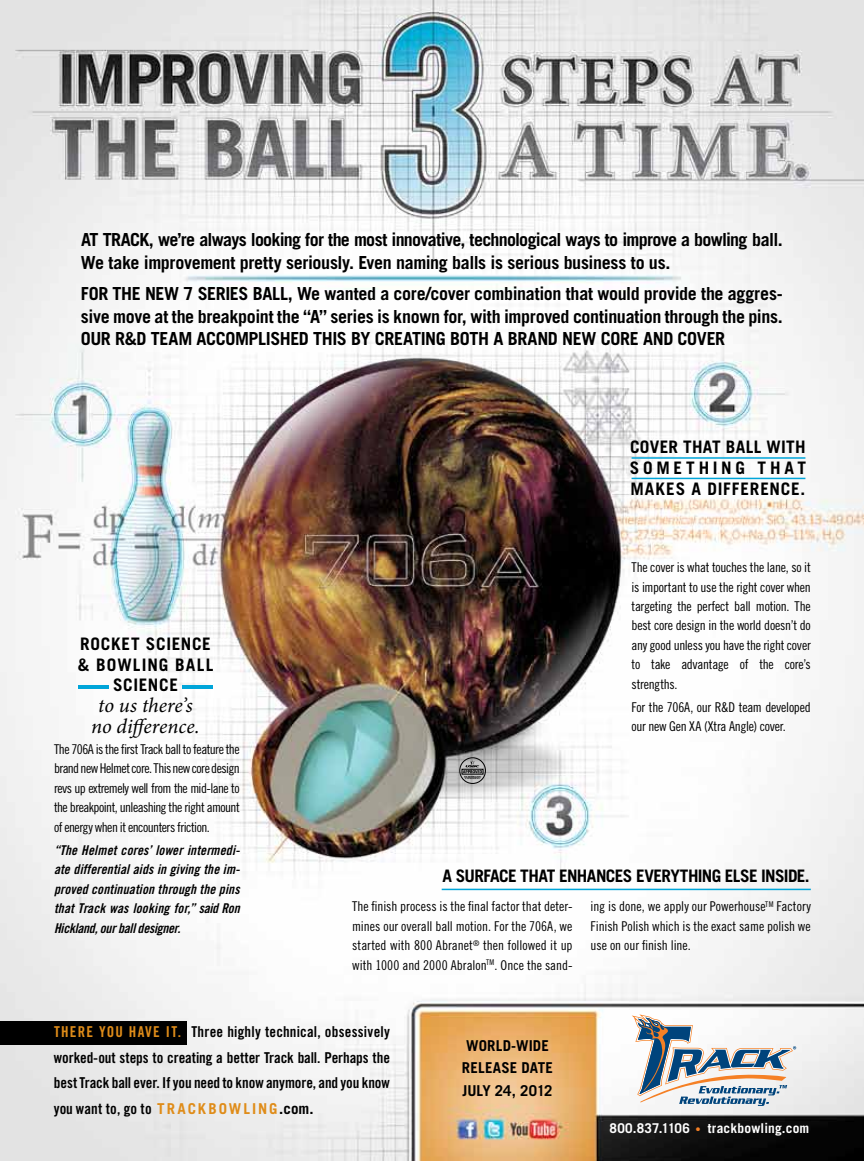
<style>
.page{position:relative;width:864px;height:1161px;background:#fff}
.page>*{position:absolute;margin:0;border:0;box-sizing:border-box;transform-origin:0 0}
.t1{font:italic 20.7px/20.7px "Minion Pro";letter-spacing:-.005em;color:#000;text-align:center}
.t2{font:700 18px/22.5px "Trade Gothic LT Std";letter-spacing:-.025em;color:#000}
.t3{font:700 17.25px/20.7px "Trade Gothic LT Std";letter-spacing:.035em;color:#000}
.t4{font:15px/25.5px "Trade Gothic LT Std Bd Cn 20";letter-spacing:-.01em;color:#000;text-align:justify}
.t5{font:700 15px/22.5px "Trade Gothic LT Std";letter-spacing:.005em;color:#000}
.t6{font:13.5px/19.5px "Trade Gothic LT Std Cn 18";letter-spacing:-.015em;color:#000;text-align:justify}
.t7{font:13.5px/19.5px "Trade Gothic LT Std Bd Cn 20 Obl";letter-spacing:-.015em;color:#000;text-align:justify}
.t8{font:700 13.5px "Trade Gothic LT Std";letter-spacing:.015em;color:#fff}
.s1{color:#df8c19}
.s2{font-family:"Trade Gothic LT Std";font-weight:700;color:#df8c19}
.s3{font-size:10.5px;color:#f58025}
</style>
<div class="page">
<img style="left:0;top:0;width:864px;height:1161px">
<div style="left:0;top:1021px;width:186px;height:23px;background:#000"></div>
<svg style="left:632px;top:1014px;width:164px;height:92px"></svg>
<hr style="left:78px;top:685px;width:31px;height:4px;background:#00a5d9">
<hr style="left:182px;top:685px;width:30px;height:4px;background:#00a5d9">
<hr style="left:632px;top:457px;width:173px;height:2px;background:#00a5d9">
<hr style="left:632px;top:478px;width:173px;height:1px;background:#00a5d9">
<hr style="left:442px;top:889px;width:369px;height:1px;background:#00a5d9">
<div style="left:459px;top:757px;width:27px;height:27px;border:1px solid #000;border-radius:50%"></div>
<div style="left:462px;top:769px;width:21px;height:6px;border:1px solid #000"></div>
<svg style="left:463px;top:760px;width:19px;height:19px"></svg>
<h2 class="t2" style="left:81px;top:229px;width:703px">At Track, we’re always looking for the most innovative, technological ways to improve a bowling ball.<br>We take improvement pretty seriously. Even naming balls is serious business to us.</h2>
<h2 class="t2" style="left:81px;top:282px;width:703px;text-align:justify">FOR THE NEW 7 SERIES BALL, We wanted a core/cover combination that would provide the aggres&shy;sive move at the breakpoint the “A” series is known for, with improved continuation through the pins.<br>Our R&amp;D team accomplished</h2>
<h2 class="t2" style="left:313px;top:327px;width:226px">this by creating both a brand</h2>
<h2 class="t2" style="left:562px;top:327px;width:12px">new</h2>
<h2 class="t2" style="left:601px;top:327px;width:54px">core and</h2>
<h2 class="t2" style="left:678px;top:327px;width:49px">cover</h2>
<p class="t3" style="left:78px;top:633px;width:133px">Rocket science &amp; bowlin</p>
<p class="t3" style="left:113px;top:654px;width:73px;text-indent:46px">g ball science</p>
<h1 class="t1" style="left:91px;top:695px;width:110px">to us there’s no difference.</h1>
<p class="t6" style="left:54px;top:739px;width:187px">The 706A is the first Track ball to feature the brand new Helmet core. This new core design revs up extremely well from the mid-lane to the breakpoint, unleashing the right amount of energy when it encounters friction.</p>
<p class="t7" style="left:54px;top:840px;width:188px">“The Helmet cores’ lower intermedi&shy;ate differential aids in giving the im&shy;proved continuation through the pins that Track was looking for,” said Ron Hickland, our ball designer.</p>
<p class="t3" style="left:630px;top:436px;width:106px">cover that ball</p>
<p class="t3" style="left:767px;top:436px;width:38px">with</p>
<p class="t3" style="left:630px;top:457px;width:81px">so methin</p>
<p class="t3" style="left:736px;top:457px;width:72px">g tha t</p>
<p class="t3" style="left:631px;top:478px;width:86px">makes a diffe</p>
<p class="t3" style="left:750px;top:478px;width:57px">rence.</p>
<p class="t6" style="left:632px;top:557px;width:181px">The cover is what touches the lane, so it is important to use the right cover when targeting the perfect ball motion. The best core design in the world doesn’t do any good unless you have the right cover to take advantage of the core’s strengths.</p>
<p class="t6" style="left:632px;top:697px;width:181px">For the 706A, our R&amp;D team developed our new Gen XA (Xtra Angle) cover.</p>
<p class="t3" style="left:443px;top:866px;width:127px">a surface that enhan</p>
<p class="t3" style="left:606px;top:866px;width:128px">ces everything else</p>
<p class="t3" style="left:761px;top:866px;width:9px">inside</p>
<p class="t3" style="left:805px;top:866px;width:6px">.</p>
<p class="t6" style="left:352px;top:896px;width:222px">The finish process is the final factor that deter&shy;mines our overall ball motion. For the 706A, we started with 800 Abranet<sup>®</sup> then followed it up with 1000 and 2000 Abralon<sup>TM</sup>. Once the sand-</p>
<p class="t6" style="left:591px;top:897px;width:222px">ing is done, we apply our Powerhouse<sup>TM</sup> Factory Finish Polish which is the exact same polish we use on our finish line.</p>
<p class="t4" style="left:54px;top:1019px;width:338px"><span class="s1">There you have it.</span> Three highly technical, obsessively worked-out steps to creating a better Track ball. Perhaps the best Track ball ever. If you need to know anymore, and you know you want to, go to <span class="s2">tr a ck bowlin</span></p>
<p class="t5" style="left:269px;top:1097px;width:46px"><span class="s1">g</span>.com.</p>
<p class="t5" style="left:462px;top:1034px;width:74px">World-Wide<br>Release</p>
<p class="t5" style="left:463px;top:1056px;width:91px;text-align:right">Date<br>July 24, 2012</p>
<p class="t8" style="left:609px;top:1120px;width:201px">800.837.1106 <span class="s3">•</span> trackbowling.com</p>
</div>
